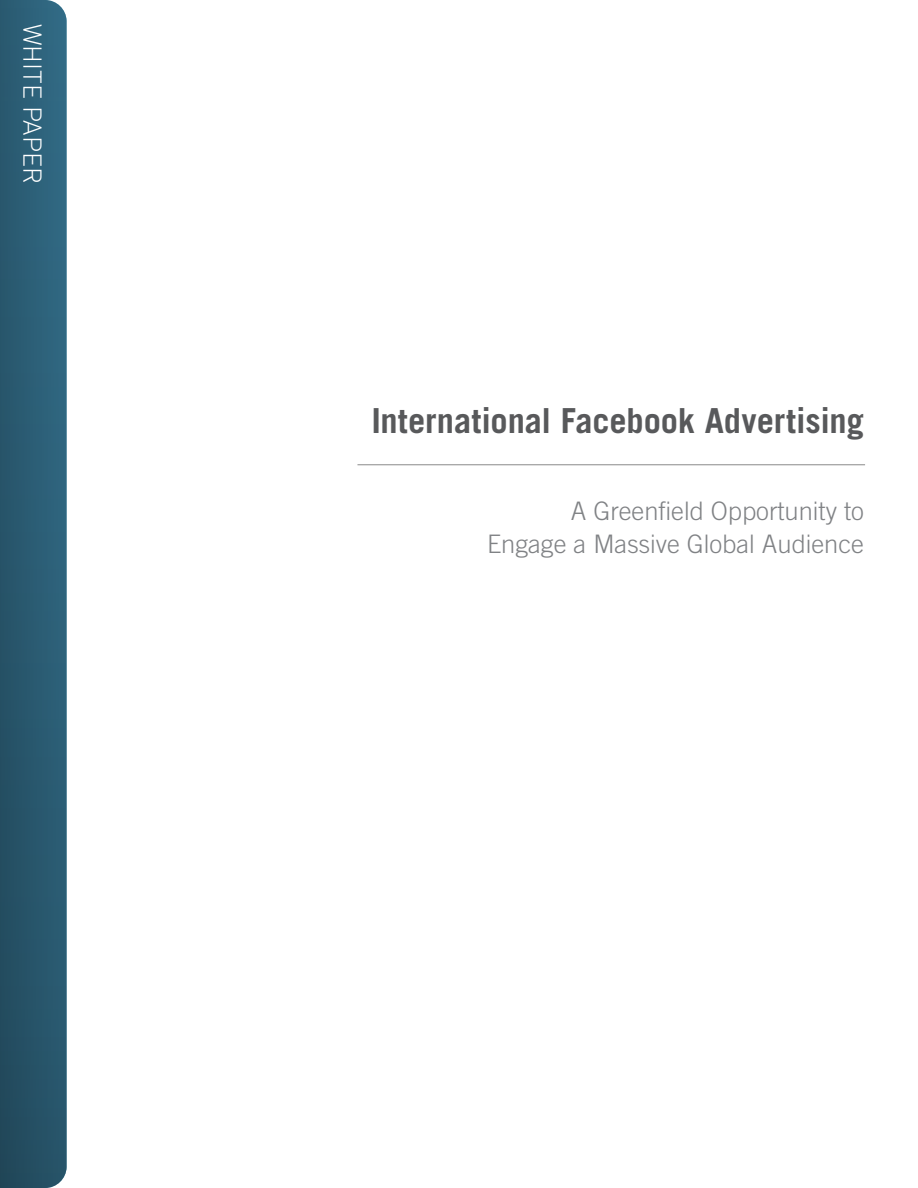
<style>
.page{position:relative;width:918px;height:1188px;background:#fff}
.page>*{position:absolute;margin:0;border:0;box-sizing:border-box;transform-origin:0 0}
.t1{font:700 34.5px "Trade Gothic LT";letter-spacing:-.005em;color:#58595b}
.t2{font:300 25.5px/33px "Trade Gothic LT";color:#808285;text-align:right}
.t3{font:300 25.5px "DIN Pro";color:#fff}
</style>
<div class="page">
<div style="left:0;top:0;width:67px;height:1188px;background:linear-gradient(to bottom,#2f657e,#265064)"></div>
<hr style="left:357px;top:464px;width:508px;height:1px;background:#8a8a8a">
<p class="t3" style="left:52px;top:24px;width:162px;rotate:90deg">WHITE PAPER</p>
<h1 class="t1" style="left:371px;top:400px;width:494px">International Facebook Advertising</h1>
<p class="t2" style="left:487px;top:494px;width:378px">A Greenfield Opportunity to<br>Engage a Massive Global Audience</p>
</div>
